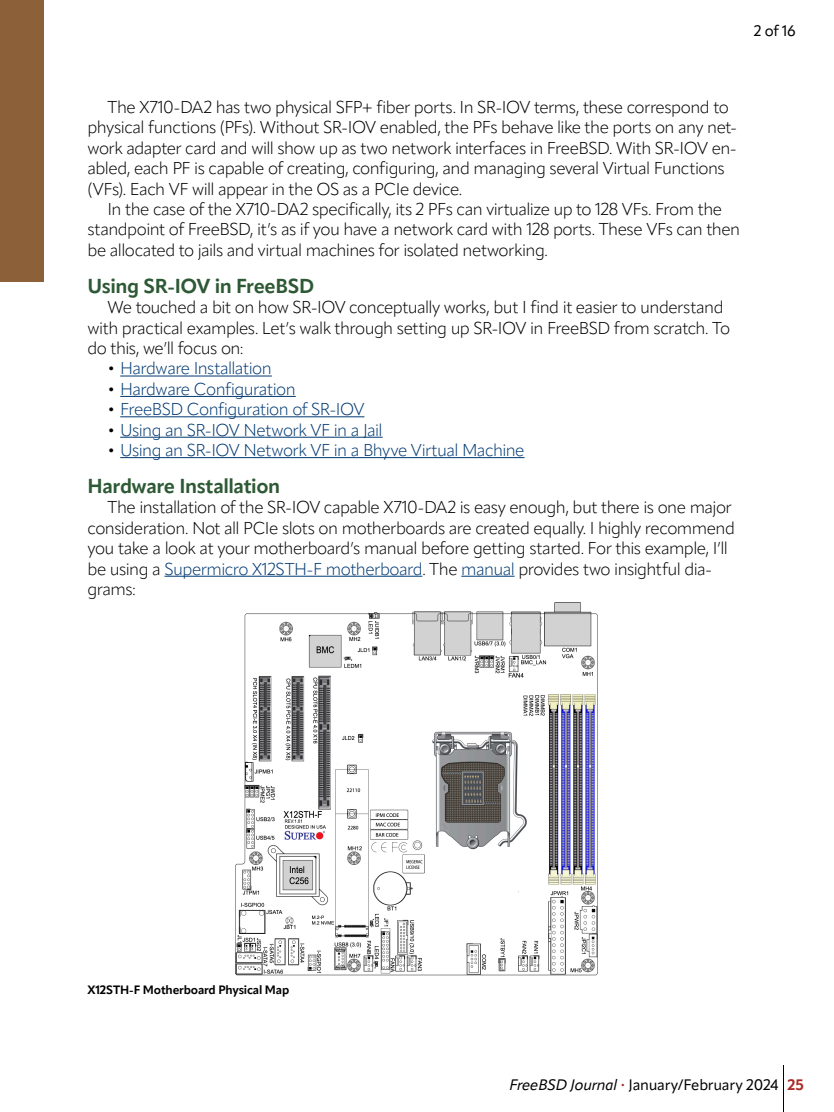
<style>
.page{position:relative;width:834px;height:1112px;background:#fff}
.page>*{position:absolute;margin:0;border:0;box-sizing:border-box;transform-origin:0 0}
.a_head{font:700 20px "Apparat";letter-spacing:-.02em;color:#2e5935}
.body_copy{font:300 17px/20.4px "Apparat";letter-spacing:-.03em;color:#000}
.t1{font:300 17px "Apparat";letter-spacing:-.035em;color:#013972}
.t2{font:15px "Apparat";letter-spacing:-.015em;color:#000}
.figure_title{font:700 12px "Apparat";letter-spacing:-.015em;color:#000}
.s1{color:#000}
.s2{color:#013972}
.s3{font-style:italic}
.s4{font-size:9px;color:#ac2b28}
.s5{font-weight:700;color:#ac2b28}
</style>
<div class="page">
<div style="left:0;top:0;width:44px;height:281px;background:#8c613a"></div>
<hr style="left:783px;top:1065px;width:1px;height:47px;background:#000">
<hr style="left:120px;top:376px;width:152px;height:1px;background:#013972">
<hr style="left:120px;top:396px;width:176px;height:1px;background:#013972">
<hr style="left:120px;top:416px;width:244px;height:1px;background:#013972">
<hr style="left:120px;top:437px;width:263px;height:1px;background:#013972">
<hr style="left:120px;top:457px;width:405px;height:1px;background:#013972">
<hr style="left:164px;top:576px;width:258px;height:1px;background:#013972">
<hr style="left:461px;top:576px;width:54px;height:1px;background:#013972">
<img style="left:235px;top:602px;width:363px;height:374px">
<p class="t2" style="left:754px;top:22px;width:44px">2 of 16</p>
<p class="body_copy" style="left:88px;top:97px;width:651px;text-indent:20px">The X710-DA2 has two physical SFP+ fiber ports. In SR-IOV terms, these correspond to physical functions (PFs). Without SR-IOV enabled, the PFs behave like the ports on any net&shy;work adapter card and will show up as two network interfaces in FreeBSD. With SR-IOV en&shy;abled, each PF is capable of creating, configuring, and managing several Virtual Functions (VFs). Each VF will appear in the OS as a PCIe device.</p>
<p class="body_copy" style="left:88px;top:199px;width:654px;text-indent:20px">In the case of the X710-DA2 specifically, its 2 PFs can virtualize up to 128 VFs. From the standpoint of FreeBSD, it’s as if you have a network card with 128 ports. These VFs can then be allocated to jails and virtual machines for isolated networking.</p>
<p class="a_head" style="left:88px;top:273px;width:228px">Using SR-IOV in FreeBSD</p>
<p class="body_copy" style="left:88px;top:297px;width:644px;text-indent:20px">We touched a bit on how SR-IOV conceptually works, but I find it easier to understand with practical examples. Let’s walk through setting up SR-IOV in FreeBSD from scratch. To do this, we’ll focus on:</p>
<p class="t1" style="left:108px;top:358px;width:166px"><span class="s1">•</span> Hardware Installation</p>
<p class="t1" style="left:108px;top:379px;width:190px"><span class="s1">•</span> Hardware Configuration</p>
<p class="t1" style="left:108px;top:399px;width:258px"><span class="s1">•</span> FreeBSD Configuration of SR-IOV</p>
<p class="t1" style="left:108px;top:419px;width:277px"><span class="s1">•</span> Using an SR-IOV Network VF in a Jail</p>
<p class="t1" style="left:108px;top:440px;width:419px"><span class="s1">•</span> Using an SR-IOV Network VF in a Bhyve Virtual Machine</p>
<p class="a_head" style="left:88px;top:474px;width:194px">Hardware Installation</p>
<p class="body_copy" style="left:88px;top:497px;width:649px;text-indent:20px">The installation of the SR-IOV capable X710-DA2 is easy enough, but there is one major consideration. Not all PCIe slots on motherboards are created equally. I highly recommend you take a look at your motherboard’s manual before getting started. For this example, I’ll be using a <span class="s2">Supermicro X12STH-F motherboard</span>. The <span class="s2">manual</span> provides two insightful dia&shy;grams:</p>
<p class="figure_title" style="left:88px;top:982px;width:203px">X12STH-F Motherboard Physical Map</p>
<p class="t2" style="left:509px;top:1076px;width:296px"><span class="s3">FreeBSD Journal</span> <span class="s4">•</span> January/February 2024 <span class="s5">25</span></p>
</div>
